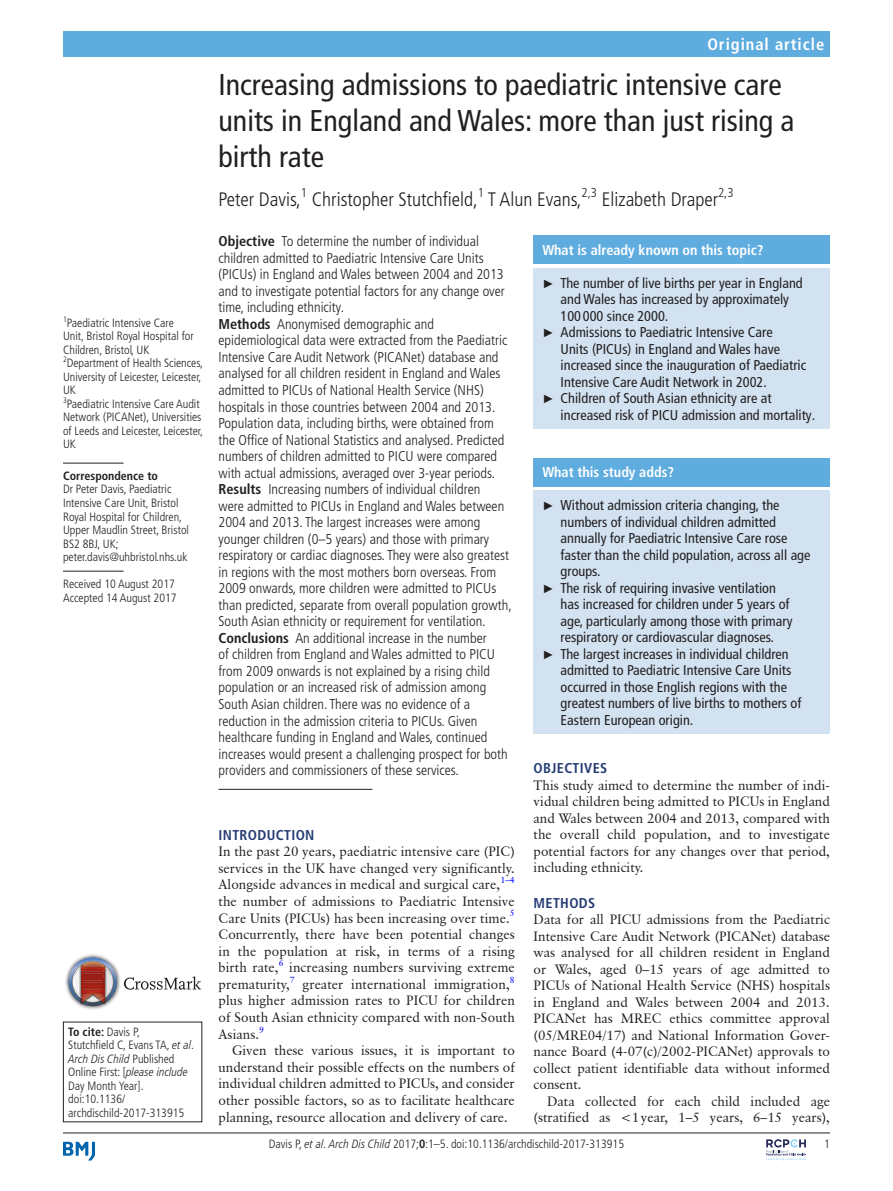
<style>
.page{position:relative;width:893px;height:1191px;background:#fff}
.page>*{position:absolute;margin:0;border:0;box-sizing:border-box;transform-origin:0 0}
.t1{font:condensed 30px/36px "Frutiger LT Pro";color:#231f20}
.t2{font:300 condensed 19.5px "Frutiger LT Pro";color:#231f20}
.t3{font:700 condensed 16.5px "Frutiger LT Pro";letter-spacing:.055em;color:#fff}
.t4{font:300 condensed 14.25px/16.5px "Frutiger LT Pro";color:#231f20}
.t5{font:condensed 14.25px "Frutiger LT Pro";color:#231f20}
.t6{font:700 condensed 14.25px "Frutiger LT Pro";color:#fff}
.t7{font:700 condensed 14.25px "Frutiger LT Pro";letter-spacing:.025em;color:#263c74}
.t8{font:13.5px/16.5px "Classical Garamond BT";letter-spacing:.005em;color:#231f20;text-align:justify}
.t9{font:300 condensed 12.9px "Frutiger LT Pro";color:#231f20}
.t10{font:300 condensed 12px/13.5px "Frutiger LT Pro";color:#231f20}
.t11{font:700 condensed 12px "Frutiger LT Pro";color:#231f20}
.t12{font:9px "Classical Garamond BT";color:#00f}
.s1{font-weight:700}
.s2{font-style:italic}
.s3{font-family:"Arial";font-stretch:normal;font-size:12px}
</style>
<div class="page">
<hr style="left:63px;top:1132px;width:767px;height:1px;background:#231f20">
<svg style="left:766px;top:1139px;width:40px;height:21px"></svg>
<svg style="left:63px;top:1141px;width:32px;height:19px"></svg>
<hr style="left:219px;top:789px;width:153px;height:1px;background:#231f20">
<div style="left:534px;top:458px;width:296px;height:28px;background:#5facdf"></div>
<div style="left:534px;top:490px;width:296px;height:244px;background:#d2e2f1"></div>
<div style="left:63px;top:31px;width:767px;height:25px;background:#5facdf"></div>
<hr style="left:63px;top:463px;width:61px;height:1px;background:#231f20">
<hr style="left:63px;top:571px;width:61px;height:1px;background:#231f20">
<img style="left:65px;top:954px;width:55px;height:55px">
<svg style="left:68px;top:957px;width:49px;height:49px;background:#a88588"></svg>
<svg style="left:124px;top:976px;width:77px;height:13px"></svg>
<div style="left:534px;top:235px;width:296px;height:29px;background:#5facdf"></div>
<div style="left:534px;top:268px;width:296px;height:161px;background:#d2e2f1"></div>
<p class="t10" style="left:63px;top:316px;width:142px"><sup>1</sup>Paediatric Intensive Care<br>Unit, Bristol Royal Hospital for<br>Children, Bristol, UK<br><sup>2</sup>Department of Health Sciences,<br>University of Leicester, Leicester,<br>UK<br><sup>3</sup>Paediatric Intensive Care Audit<br>Network (PICANet), Universities of Leeds and Leicester, Leicester,<br>UK</p>
<p class="t11" style="left:63px;top:469px;width:97px">Correspondence to</p>
<p class="t10" style="left:63px;top:483px;width:127px">Dr Peter Davis, Paediatric<br>Intensive Care Unit, Bristol<br>Royal Hospital for Children,<br>Upper Maudlin Street, Bristol<br>BS2 8BJ, UK; peter.davis@uhbristol.nhs.uk</p>
<p class="t10" style="left:63px;top:577px;width:115px">Received 10 August 2017<br>Accepted 14 August 2017</p>
<p class="t10" style="left:68px;top:1025px;width:127px"><span class="s1">To cite:</span> Davis P,<br>Stutchfield C, Evans TA, <span class="s2">et al</span>.<br><span class="s2">Arch Dis Child</span> Published<br>Online First: [<span class="s2">please include<br></span>Day Month Year]. doi:10.1136/ archdischild-2017-313915</p>
<p class="t3" style="left:707px;top:34px;width:118px">Original article</p>
<h1 class="t1" style="left:219px;top:66px;width:577px">Increasing admissions to paediatric intensive care units in England and Wales: more than just rising a birth rate</h1>
<h2 class="t2" style="left:219px;top:188px;width:84px">Peter Davis,</h2>
<p class="t9" style="left:301px;top:185px;width:8px">1</p>
<h2 class="t2" style="left:312px;top:188px;width:168px">Christopher Stutchfield,</h2>
<p class="t9" style="left:478px;top:185px;width:8px">1</p>
<h2 class="t2" style="left:488px;top:188px;width:95px">T Alun Evans,</h2>
<p class="t9" style="left:582px;top:185px;width:17px">2,3</p>
<h2 class="t2" style="left:602px;top:188px;width:118px">Elizabeth Draper</h2>
<p class="t9" style="left:718px;top:185px;width:17px">2,3</p>
<p class="t4" style="left:219px;top:233px;width:295px"><span class="s1">Objective</span> To determine the number of individual children admitted to Paediatric Intensive Care Units (PICUs) in England and Wales between 2004 and 2013 and to investigate potential factors for any change over time, including ethnicity.<br><span class="s1">Methods</span> Anonymised demographic and epidemiological data were extracted from the Paediatric Intensive Care Audit Network (PICANet) database and analysed for all children resident in England and Wales admitted to PICUs of National Health Service (NHS) hospitals in those countries between 2004 and 2013.<br>Population data, including births, were obtained from the Office of National Statistics and analysed. Predicted numbers of children admitted to PICU were compared with actual admissions, averaged over 3-year periods.<br><span class="s1">Results</span> Increasing numbers of individual children<br>were admitted to PICUs in England and Wales between 2004 and 2013. The largest increases were among younger children (0–5 years) and those with primary respiratory or cardiac diagnoses. They were also greatest in regions with the most mothers born overseas. From 2009 onwards, more children were admitted to PICUs than predicted, separate from overall population growth, South Asian ethnicity or requirement for ventilation.<br><span class="s1">Conclusions</span> An additional increase in the number<br>of children from England and Wales admitted to PICU from 2009 onwards is not explained by a rising child population or an increased risk of admission among South Asian children. There was no evidence of a reduction in the admission criteria to PICUs. Given healthcare funding in England and Wales, continued increases would present a challenging prospect for both providers and commissioners of these services.</p>
<p class="t7" style="left:219px;top:826px;width:98px">Introduction</p>
<p class="t8" style="left:219px;top:843px;width:298px">In the past 20 years, paediatric intensive care (PIC) services in the UK have changed very significantly.<br>Alongside advances in medical and surgical care,</p>
<p class="t12" style="left:500px;top:874px;width:16px">1–4</p>
<p class="t8" style="left:219px;top:892px;width:298px">the number of admissions to Paediatric Intensive<br>Care Units (PICUs) has been increasing over time.</p>
<p class="t12" style="left:510px;top:907px;width:6px">5</p>
<p class="t8" style="left:219px;top:926px;width:298px">Concurrently, there have been potential changes in the population at risk, in terms of a rising birth rate,</p>
<p class="t12" style="left:279px;top:957px;width:6px">6</p>
<p class="t8" style="left:219px;top:959px;width:298px;text-indent:71px">increasing numbers surviving extreme prematurity,</p>
<p class="t12" style="left:290px;top:974px;width:6px">7</p>
<p class="t8" style="left:303px;top:975px;width:209px">greater international immigration,</p>
<p class="t12" style="left:510px;top:974px;width:6px">8</p>
<p class="t8" style="left:219px;top:992px;width:298px">plus higher admission rates to PICU for children of South Asian ethnicity compared with non-South Asians.</p>
<p class="t12" style="left:259px;top:1024px;width:6px">9</p>
<p class="t8" style="left:219px;top:1042px;width:298px;text-indent:14px">Given these various issues, it is important to understand their possible effects on the numbers of individual children admitted to PICUs, and consider other possible factors, so as to facilitate healthcare planning, resource allocation and delivery of care.</p>
<p class="t6" style="left:543px;top:242px;width:222px">What is already known on this topic?</p>
<p class="t5" style="left:543px;top:275px;width:262px"><span class="s3">►</span> The number of live births per year in England</p>
<p class="t5" style="left:561px;top:291px;width:230px">and Wales has increased by approximately</p>
<p class="t5" style="left:561px;top:308px;width:109px">100 000 since 2000.</p>
<p class="t5" style="left:543px;top:324px;width:232px"><span class="s3">►</span> Admissions to Paediatric Intensive Care</p>
<p class="t5" style="left:561px;top:341px;width:221px">Units (PICUs) in England and Wales have</p>
<p class="t5" style="left:561px;top:357px;width:247px">increased since the inauguration of Paediatric</p>
<p class="t5" style="left:561px;top:374px;width:208px">Intensive Care Audit Network in 2002.</p>
<p class="t5" style="left:543px;top:390px;width:231px"><span class="s3">►</span> Children of South Asian ethnicity are at</p>
<p class="t5" style="left:561px;top:407px;width:256px">increased risk of PICU admission and mortality.</p>
<p class="t6" style="left:543px;top:464px;width:133px">What this study adds?</p>
<p class="t5" style="left:543px;top:497px;width:238px"><span class="s3">►</span> Without admission criteria changing, the</p>
<p class="t5" style="left:561px;top:513px;width:217px">numbers of individual children admitted</p>
<p class="t5" style="left:561px;top:530px;width:228px">annually for Paediatric Intensive Care rose</p>
<p class="t5" style="left:561px;top:546px;width:251px">faster than the child population, across all age</p>
<p class="t5" style="left:561px;top:563px;width:41px">groups.</p>
<p class="t5" style="left:543px;top:579px;width:235px"><span class="s3">►</span> The risk of requiring invasive ventilation</p>
<p class="t5" style="left:561px;top:596px;width:230px">has increased for children under 5 years of</p>
<p class="t5" style="left:561px;top:612px;width:233px">age, particularly among those with primary</p>
<p class="t5" style="left:561px;top:629px;width:215px">respiratory or cardiovascular diagnoses.</p>
<p class="t5" style="left:543px;top:645px;width:248px"><span class="s3">►</span> The largest increases in individual children</p>
<p class="t5" style="left:561px;top:662px;width:232px">admitted to Paediatric Intensive Care Units</p>
<p class="t5" style="left:561px;top:678px;width:228px">occurred in those English regions with the</p>
<p class="t5" style="left:561px;top:695px;width:242px">greatest numbers of live births to mothers of</p>
<p class="t5" style="left:561px;top:711px;width:134px">Eastern European origin.</p>
<p class="t7" style="left:534px;top:760px;width:75px">Objectives</p>
<p class="t8" style="left:534px;top:776px;width:298px">This study aimed to determine the number of indi&shy;vidual children being admitted to PICUs in England and Wales between 2004 and 2013, compared with the overall child population, and to investigate potential factors for any changes over that period, including ethnicity.</p>
<p class="t7" style="left:534px;top:894px;width:63px">Methods</p>
<p class="t8" style="left:534px;top:911px;width:298px">Data for all PICU admissions from the Paediatric Intensive Care Audit Network (PICANet) database was analysed for all children resident in England or Wales, aged 0–15 years of age admitted to PICUs of National Health Service (NHS) hospitals in England and Wales between 2004 and 2013.<br>PICANet has MREC ethics committee approval (05/MRE04/17) and National Information Gover&shy;nance Board (4-07(c)/2002-PICANet) approvals to collect patient identifiable data without informed consent.</p>
<p class="t8" style="left:534px;top:1092px;width:298px;text-align:right">Data collected for each child included age (stratified as &lt;1year, 1–5 years, 6–15 years),</p>
<p class="t10" style="left:269px;top:1136px;width:357px">Davis P, <span class="s2">et al</span>. <span class="s2">Arch Dis Child</span> 2017;<span class="s1">0</span>:1–5. doi:10.1136/archdischild-2017-313915</p>
<p class="t10" style="left:824px;top:1136px;width:7px">1</p>
</div>
